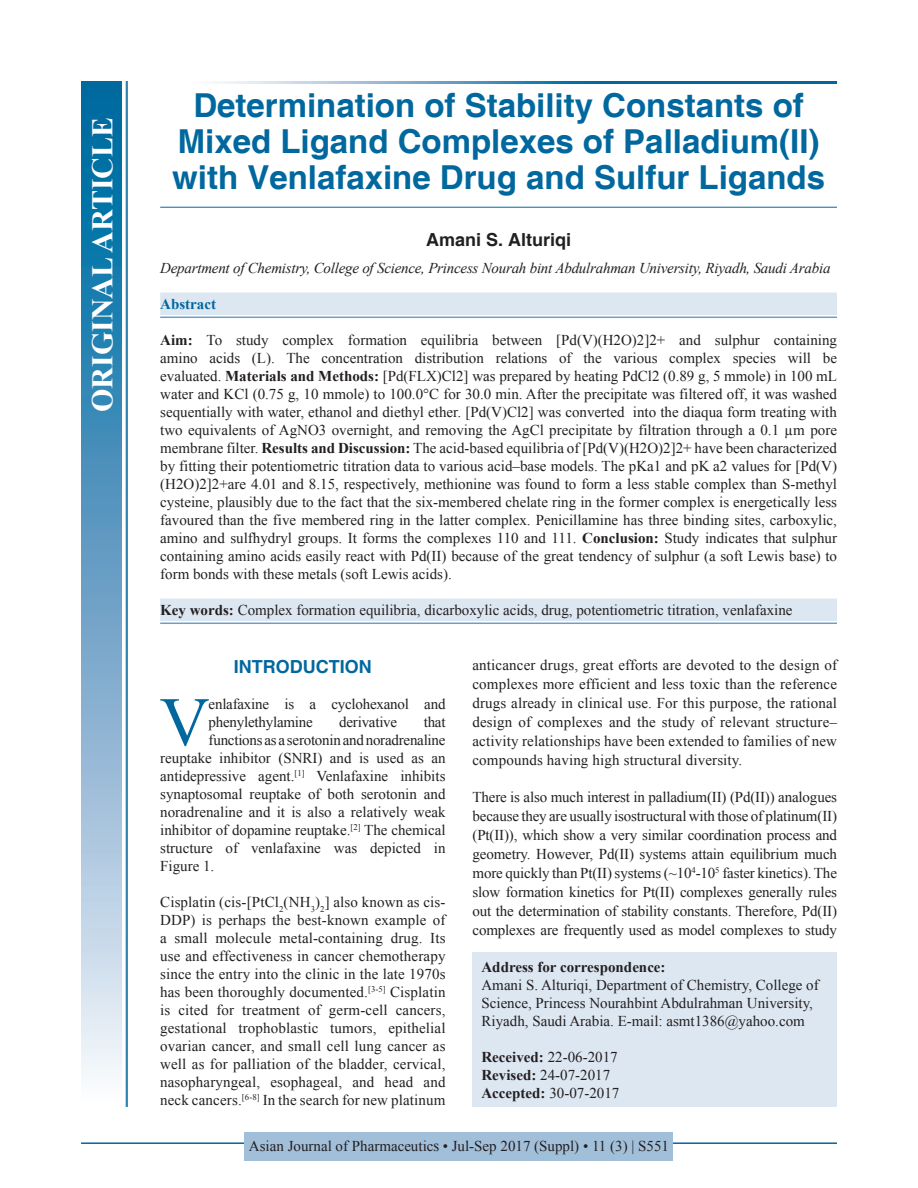
<style>
.page{position:relative;width:918px;height:1188px;background:#fff}
.page>*{position:absolute;margin:0;border:0;box-sizing:border-box;transform-origin:0 0}
.DROP_CAP_TX{font:69.3px "Times New Roman";color:#00689e}
.AT{font:700 33px/36px "Helvetica";color:#00689e;text-align:center}
.AH{font:700 30px "Times New Roman";color:#fff}
.AU{font:700 18px "Helvetica";color:#231f20}
.t1{font:700 18px "Helvetica";color:#00689e}
.ABS_1{font:15px/18px "Times New Roman";color:#231f20;text-align:justify}
.TX{font:15px/18.9px "Times New Roman";letter-spacing:.01em;color:#231f20;text-align:justify}
.DROP_CAP_TX-2{font:15px/18px "Times New Roman";color:#231f20}
.ADD{font:15px/18px "Times New Roman";color:#231f20}
.AFF{font:italic 15px "Times New Roman";letter-spacing:-.015em;color:#231f20}
.KWD_1_L{font:15px "Times New Roman";color:#231f20}
.RF{font:15px "Times New Roman";color:#231f20}
.HIS{font:15px/18px "Times New Roman";color:#231f20}
.ABS{font:700 15px "Times New Roman";color:#00689e}
.s1{font-weight:700}
</style>
<div class="page">
<hr style="left:81px;top:1142px;width:756px;height:2px;background:#00689e">
<div style="left:245px;top:1132px;width:428px;height:28px;background:#a2bfda"></div>
<hr style="left:160px;top:207px;width:677px;height:1px;background:#00689e">
<div style="left:160px;top:293px;width:677px;height:22px;background:#dde7f2"></div>
<hr style="left:160px;top:317px;width:677px;height:1px;background:#6d9fc6">
<div style="left:160px;top:599px;width:677px;height:22px;background:#dde7f2"></div>
<hr style="left:160px;top:623px;width:677px;height:1px;background:#6d9fc6">
<div style="left:472px;top:953px;width:365px;height:154px;background:#dde7f2"></div>
<svg style="left:215px;top:81px;width:622px;height:3px;background:#4d94bc"></svg>
<hr style="left:127px;top:81px;width:1px;height:1026px;background:#00689e">
<hr style="left:126px;top:81px;width:1px;height:1026px;background:#00689e">
<div style="left:81px;top:81px;width:41px;height:1026px;background:linear-gradient(to bottom,#005e9a,#f6f0f9)"></div>
<p class="AH" style="left:81px;top:412px;width:296px;rotate:-90deg">ORIGINAL ARTICLE</p>
<p class="AT" style="left:172px;top:89px;width:654px">Determination of Stability Constants of<br>Mixed Ligand Complexes of Palladium(II) with Venlafaxine Drug and Sulfur Ligands</p>
<p class="AU" style="left:426px;top:229px;width:147px">Amani S. Alturiqi</p>
<p class="AFF" style="left:160px;top:258px;width:672px">Department of Chemistry, College of Science, Princess Nourah bint Abdulrahman University, Riyadh, Saudi Arabia</p>
<p class="ABS" style="left:160px;top:293px;width:57px">Abstract</p>
<p class="ABS_1" style="left:160px;top:331px;width:678px"><span class="s1">Aim:</span> To study complex formation equilibria between [Pd(V)(H2O)2]2+ and sulphur containing amino acids (L). The concentration distribution relations of the various complex species will be evaluated. <span class="s1">Materials and Methods:</span> [Pd(FLX)Cl2] was prepared by heating PdCl2 (0.89 g, 5 mmole) in 100 mL water and KCl (0.75 g, 10 mmole) to 100.0°C for 30.0 min. After the precipitate was filtered off, it was washed sequentially with water, ethanol and diethyl ether. [Pd(V)Cl2] was converted into the diaqua form treating with two equivalents of AgNO3 overnight, and removing the AgCl precipitate by filtration through a 0.1 µm pore membrane filter. <span class="s1">Results and Discussion:</span> The acid-based equilibria of [Pd(V)(H2O)2]2+ have been characterized by fitting their potentiometric titration data to various acid–base models. The pKa1 and pK a2 values for [Pd(V) (H2O)2]2+are 4.01 and 8.15, respectively, methionine was found to form a less stable complex than S-methyl cysteine, plausibly due to the fact that the six-membered chelate ring in the former complex is energetically less favoured than the five membered ring in the latter complex. Penicillamine has three binding sites, carboxylic, amino and sulfhydryl groups. It forms the complexes 110 and 111. <span class="s1">Conclusion:</span> Study indicates that sulphur containing amino acids easily react with Pd(II) because of the great tendency of sulphur (a soft Lewis base) to form bonds with these metals (soft Lewis acids).</p>
<p class="KWD_1_L" style="left:160px;top:599px;width:634px"><span class="s1">Key words:</span> Complex formation equilibria, dicarboxylic acids, drug, potentiometric titration, venlafaxine</p>
<h1 class="t1" style="left:234px;top:656px;width:139px">INTRODUCTION</h1>
<p class="DROP_CAP_TX" style="left:160px;top:673px;width:52px">V</p>
<p class="DROP_CAP_TX-2" style="left:209px;top:695px;width:238px">enlafaxine is a cyclohexanol and phenylethylamine</p>
<p class="DROP_CAP_TX-2" style="left:339px;top:713px;width:59px">derivative</p>
<p class="DROP_CAP_TX-2" style="left:424px;top:713px;width:23px">that</p>
<p class="DROP_CAP_TX-2" style="left:209px;top:731px;width:238px">functions as a serotonin and noradrenaline</p>
<p class="DROP_CAP_TX-2" style="left:160px;top:749px;width:287px">reuptake inhibitor (SNRI) and is used as an</p>
<p class="DROP_CAP_TX-2" style="left:160px;top:767px;width:287px">antidepressive agent.<sup>[1]</sup> Venlafaxine inhibits</p>
<p class="DROP_CAP_TX-2" style="left:160px;top:785px;width:287px">synaptosomal reuptake of both serotonin and</p>
<p class="DROP_CAP_TX-2" style="left:160px;top:803px;width:287px">noradrenaline and it is also a relatively weak</p>
<p class="DROP_CAP_TX-2" style="left:160px;top:821px;width:287px">inhibitor of dopamine reuptake.<sup>[2]</sup> The chemical</p>
<p class="DROP_CAP_TX-2" style="left:160px;top:839px;width:287px">structure of venlafaxine was depicted in</p>
<p class="DROP_CAP_TX-2" style="left:160px;top:857px;width:56px">Figure 1.</p>
<p class="TX" style="left:160px;top:893px;width:287px;line-height:18px">Cisplatin (cis-[PtCl<sub>2</sub>(NH<sub>3</sub>)<sub>2</sub>] also known as cis-DDP) is perhaps the best-known example of a small molecule metal-containing drug. Its use and effectiveness in cancer chemotherapy since the entry into the clinic in the late 1970s has been thoroughly documented.<sup>[3-5]</sup> Cisplatin is cited for treatment of germ-cell cancers, gestational trophoblastic tumors, epithelial ovarian cancer, and small cell lung cancer as well as for palliation of the bladder, cervical, nasopharyngeal, esophageal, and head and neck cancers.<sup>[6-8]</sup> In the search for new platinum</p>
<p class="TX" style="left:472px;top:655px;width:366px">anticancer drugs, great efforts are devoted to the design of complexes more efficient and less toxic than the reference drugs already in clinical use. For this purpose, the rational design of complexes and the study of relevant structure– activity relationships have been extended to families of new compounds having high structural diversity.</p>
<p class="TX" style="left:472px;top:787px;width:366px">There is also much interest in palladium(II) (Pd(II)) analogues because they are usually isostructural with those of platinum(II) (Pt(II)), which show a very similar coordination process and geometry. However, Pd(II) systems attain equilibrium much more quickly than Pt(II) systems (~10<sup>4</sup>-10<sup>5</sup> faster kinetics). The slow formation kinetics for Pt(II) complexes generally rules out the determination of stability constants. Therefore, Pd(II) complexes are frequently used as model complexes to study</p>
<p class="ADD" style="left:482px;top:958px;width:339px"><span class="s1">Address for correspondence:<br></span>Amani S. Alturiqi, Department of Chemistry, College of Science, Princess Nourahbint Abdulrahman University, Riyadh, Saudi Arabia. E-mail: asmt1386@yahoo.com</p>
<p class="HIS" style="left:482px;top:1048px;width:139px"><span class="s1">Received:</span> 22-06-2017<br><span class="s1">Revised:</span> 24-07-2017<br><span class="s1">Accepted:</span> 30-07-2017</p>
<p class="RF" style="left:249px;top:1136px;width:422px">Asian Journal of Pharmaceutics • Jul-Sep 2017 (Suppl) • 11 (3) | S551</p>
</div>
